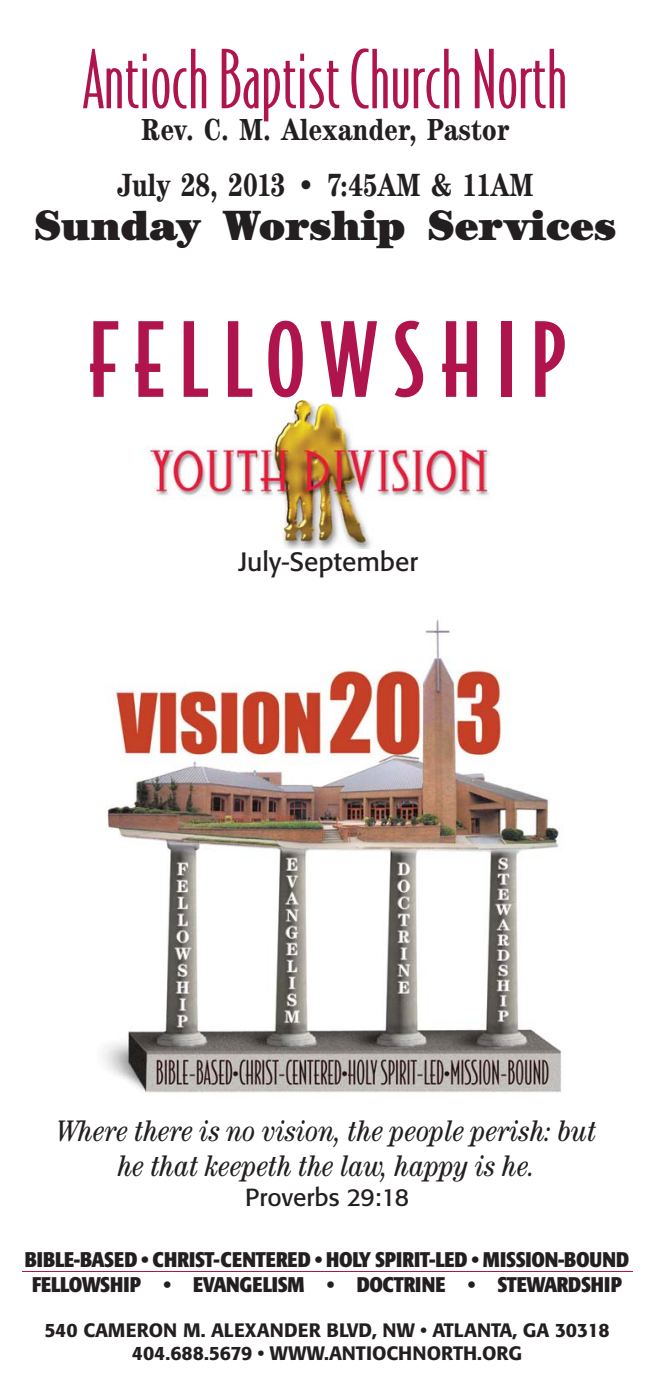
<style>
.page{position:relative;width:666px;height:1386px;background:#fff}
.page>*{position:absolute;margin:0;border:0;box-sizing:border-box;transform-origin:0 0}
.t1{font:500 98px "Bodega Sans";letter-spacing:.15em;color:#b0144d}
.t2{font:300 77px "Bodega Sans";color:#b0144d}
.t3{font:900 43.75px "Century Itc T";color:#231f20;scale:.95 1}
.t4{font:700 condensed 33.25px "Century Itc T";color:#231f20;scale:.95 1}
.t5{font:700 condensed 31.5px "Century Itc T";color:#231f20}
.t6{font:italic condensed 29.75px/35.7px "Century";color:#231f20;text-align:center}
.t7{font:26.25px "Formata";color:#231f20}
.t8{font:24.5px "Formata";color:#231f20}
.t9{font:700 condensed 21px/25.2px "Formata";letter-spacing:-.01em;color:#231f20;text-align:center}
.t10{font:500 19.25px/23.1px "Formata";color:#231f20;text-align:center}
</style>
<div class="page">
<hr style="left:22px;top:1271px;width:610px;height:1px;background:#b0144d">
<img style="left:103px;top:619px;width:459px;height:475px">
<img style="left:148px;top:406px;width:341px;height:142px">
<p class="t2" style="left:83px;top:49px;width:485px">Antioch Baptist Church North</p>
<p class="t5" style="left:141px;top:117px;width:369px">Rev. C. M. Alexander, Pastor</p>
<p class="t4" style="left:117px;top:172px;width:439px">July 28, 2013 • 7:45AM &amp; 11AM</p>
<p class="t3" style="left:34px;top:208px;width:613px">Sunday Worship Services</p>
<p class="t1" style="left:89px;top:321px;width:478px">FELLOWSHIP</p>
<p class="t7" style="left:238px;top:550px;width:181px">July-September</p>
<p class="t6" style="left:57px;top:1115px;width:540px">Where there is no vision, the people perish: but he that keepeth the law, happy is he.</p>
<p class="t8" style="left:245px;top:1186px;width:165px">Proverbs 29:18</p>
<p class="t9" style="left:25px;top:1249px;width:605px">BIBLE-BASED • CHRIST-CENTERED • HOLY SPIRIT-LED • MISSION-BOUND<br>FELLOWSHIP • EVANGELISM • DOCTRINE • STEWARDSHIP</p>
<p class="t10" style="left:44px;top:1320px;width:566px">540 CAMERON M. ALEXANDER BLVD, NW • ATLANTA, GA 30318<br>404.688.5679 • WWW.ANTIOCHNORTH.ORG</p>
</div>
